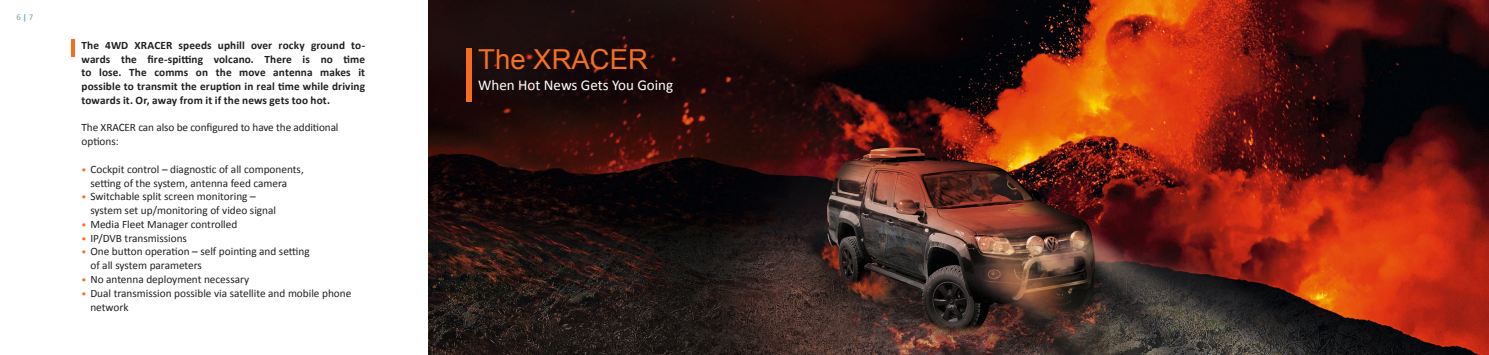
<style>
.page{position:relative;width:1489px;height:355px;background:#fff}
.page>*{position:absolute;margin:0;border:0;box-sizing:border-box;transform-origin:0 0}
.t1{font:27.5px "Arial";color:#f36e21}
.t2{font:15px "Calibri";color:#fff}
.t3{font:11.25px/13.8px "Calibri";color:#231f20}
.t4{font:700 11.25px/13.8px "Calibri";letter-spacing:.01em;color:#231f20;text-align:justify}
.t5{font:8.75px "Calibri";color:#939598}
.s1{color:#0099da}
.s2{font-size:10px;color:#f36e21}
</style>
<div class="page">
<img style="left:429px;top:0;width:1059px;height:354px">
<hr style="left:71px;top:39px;width:3px;height:18px;background:#f36e21">
<div style="left:466px;top:49px;width:5px;height:53px;background:#f36e21"></div>
<p class="t5" style="left:17px;top:11px;width:18px">6 <span class="s1">|</span> 7</p>
<p class="t4" style="left:81px;top:38px;width:285px">The 4WD XRACER speeds uphill over rocky ground to&shy;wards the fire-spitting volcano. There is no time to lose. The comms on the move antenna makes it possible to transmit the eruption in real time while driving towards it. Or, away from it if the news gets too hot.</p>
<p class="t3" style="left:81px;top:121px;width:258px">The XRACER can also be configured to have the additional options:</p>
<p class="t3" style="left:90px;top:162px;width:215px;text-indent:-9px"><span class="s2">•</span> Cockpit control – diagnostic of all components, setting of the system, antenna feed camera</p>
<p class="t3" style="left:90px;top:189px;width:187px;text-indent:-9px"><span class="s2">•</span> Switchable split screen monitoring – system set up/monitoring of video signal</p>
<p class="t3" style="left:81px;top:217px;width:157px"><span class="s2">•</span> Media Fleet Manager controlled</p>
<p class="t3" style="left:81px;top:231px;width:107px"><span class="s2">•</span> IP/DVB transmissions</p>
<p class="t3" style="left:90px;top:244px;width:221px;text-indent:-9px"><span class="s2">•</span> One button operation – self pointing and setting of all system parameters</p>
<p class="t3" style="left:81px;top:272px;width:169px"><span class="s2">•</span> No antenna deployment necessary</p>
<p class="t3" style="left:90px;top:286px;width:262px;text-indent:-9px"><span class="s2">•</span> Dual transmission possible via satellite and mobile phone network</p>
<h1 class="t1" style="left:478px;top:41px;width:171px">The XRACER</h1>
<h2 class="t2" style="left:478px;top:76px;width:196px">When Hot News Gets You Going</h2>
</div>
